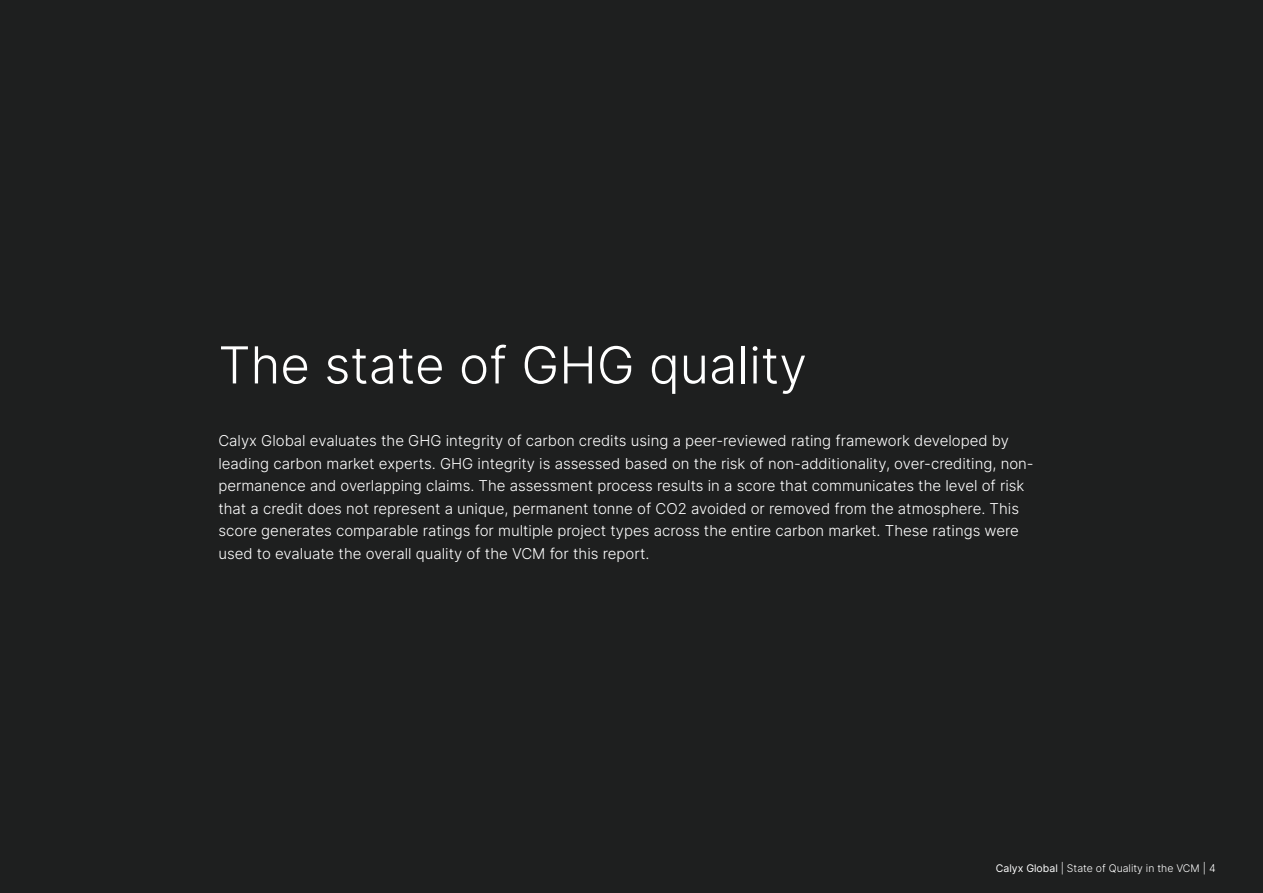
<style>
.page{position:relative;width:1263px;height:893px;background:#1e1f1f}
.page>*{position:absolute;margin:0;border:0;box-sizing:border-box;transform-origin:0 0}
.t1{font:51px "Inter";color:#fff}
.t2{font:15px/22.5px "Inter";color:#fff}
.t3{font:10.5px "Inter";color:#fff}
</style>
<div class="page">
<h1 class="t1" style="left:218px;top:328px;width:590px">The state of GHG quality</h1>
<p class="t2" style="left:218px;top:429px;width:817px">Calyx Global evaluates the GHG integrity of carbon credits using a peer-reviewed rating framework developed by leading carbon market experts. GHG integrity is assessed based on the risk of non-additionality, over-crediting, non&shy;permanence and overlapping claims. The assessment process results in a score that communicates the level of risk that a credit does not represent a unique, permanent tonne of CO2 avoided or removed from the atmosphere. This score generates comparable ratings for multiple project types across the entire carbon market. These ratings were used to evaluate the overall quality of the VCM for this report.</p>
<p class="t3" style="left:996px;top:861px;width:221px">Calyx Global | State of Quality in the VCM | 4</p>
</div>
